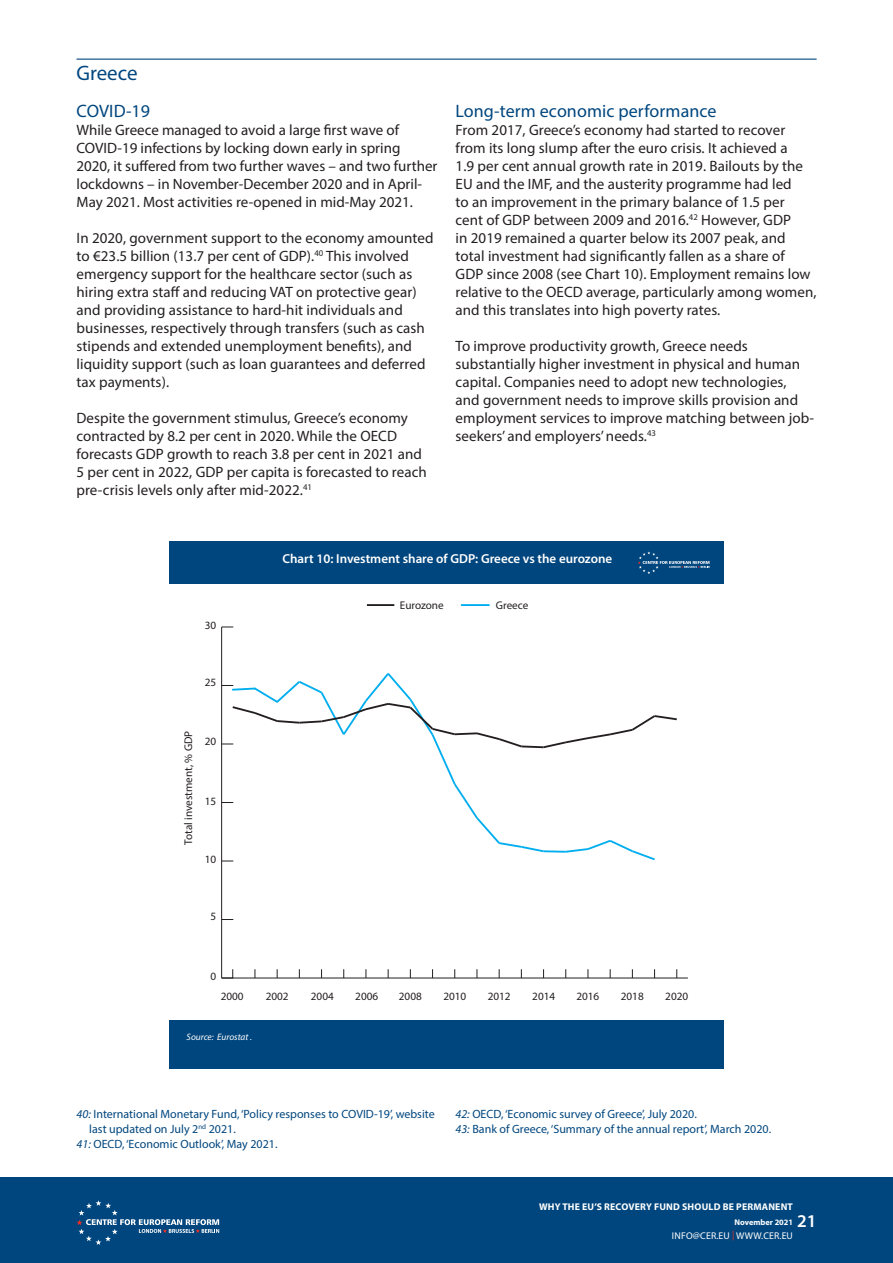
<style>
.page{position:relative;width:893px;height:1263px;background:#fff}
.page>*{position:absolute;margin:0;border:0;box-sizing:border-box;transform-origin:0 0}
.Section_Breaks{font:21px "Myriad Pro";color:#00467e}
.Body_Copy{font:18px "Myriad Pro";letter-spacing:.005em;color:#00467e}
.t1{font:600 18px "Myriad Pro";color:#fff}
.Body_Copy-2{font:15px/18px "Myriad Pro";letter-spacing:.005em;color:#231f20}
.t2{font:600 13.05px "Myriad Pro";color:#fff}
.Footnotes{font:12px/15px "Myriad Pro";color:#00467e}
.t3{font:11.25px "Myriad Pro";color:#231f20}
.t4{font:700 9.75px "Myriad Pro";letter-spacing:.02em;color:#fff}
.t5{font:9.75px "Myriad Pro";letter-spacing:.02em;color:#fff}
.t6{font:italic 9.3px "Myriad Pro";color:#fff}
.t7{font:700 8.25px "Myriad Pro";color:#fff}
.s1{font-style:italic}
.s2{color:#ee2e22}
</style>
<div class="page">
<div style="left:0;top:1178px;width:893px;height:85px;background:#00467e"></div>
<svg style="left:77px;top:1200px;width:142px;height:45px"></svg>
<hr style="left:77px;top:59px;width:740px;height:1px;background:#00467e">
<div style="left:169px;top:542px;width:555px;height:42px;background:#00467e"></div>
<svg style="left:638px;top:551px;width:71px;height:23px"></svg>
<div style="left:169px;top:1021px;width:555px;height:48px;background:#00467e"></div>
<hr style="left:222px;top:977px;width:466px;height:1px;background:#231f20">
<hr style="left:221px;top:627px;width:1px;height:351px;background:#231f20">
<svg style="left:222px;top:969px;width:11px;height:9px"></svg>
<svg style="left:222px;top:671px;width:455px;height:191px"></svg>
<hr style="left:367px;top:604px;width:27px;height:2px;background:#231f20">
<hr style="left:462px;top:604px;width:27px;height:2px;background:#00aeef">
<p class="Section_Breaks" style="left:77px;top:60px;width:63px">Greece</p>
<p class="Body_Copy" style="left:77px;top:100px;width:75px">COVID-19</p>
<p class="Body_Copy-2" style="left:77px;top:121px;width:362px">While Greece managed to avoid a large first wave of COVID-19 infections by locking down early in spring 2020, it suffered from two further waves – and two further lockdowns – in November-December 2020 and in April-May 2021. Most activities re-opened in mid-May 2021.</p>
<p class="Body_Copy-2" style="left:77px;top:229px;width:358px">In 2020, government support to the economy amounted to €23.5 billion (13.7 per cent of GDP).<sup>40</sup> This involved emergency support for the healthcare sector (such as hiring extra staff and reducing VAT on protective gear) and providing assistance to hard-hit individuals and businesses, respectively through transfers (such as cash stipends and extended unemployment benefits), and liquidity support (such as loan guarantees and deferred tax payments).</p>
<p class="Body_Copy-2" style="left:77px;top:409px;width:352px">Despite the government stimulus, Greece’s economy contracted by 8.2 per cent in 2020. While the OECD forecasts GDP growth to reach 3.8 per cent in 2021 and 5 per cent in 2022, GDP per capita is forecasted to reach pre-crisis levels only after mid-2022.<sup>41</sup></p>
<p class="Body_Copy" style="left:456px;top:100px;width:263px">Long-term economic performance</p>
<p class="Body_Copy-2" style="left:456px;top:121px;width:363px">From 2017, Greece’s economy had started to recover from its long slump after the euro crisis. It achieved a<br>1.9 per cent annual growth rate in 2019. Bailouts by the EU and the IMF, and the austerity programme had led<br>to an improvement in the primary balance of 1.5 per<br>cent of GDP between 2009 and 2016.<sup>42</sup> However, GDP<br>in 2019 remained a quarter below its 2007 peak, and total investment had significantly fallen as a share of<br>GDP since 2008 (see Chart 10). Employment remains low relative to the OECD average, particularly among women, and this translates into high poverty rates.</p>
<p class="Body_Copy-2" style="left:456px;top:337px;width:360px">To improve productivity growth, Greece needs substantially higher investment in physical and human capital. Companies need to adopt new technologies, and government needs to improve skills provision and employment services to improve matching between job&shy;seekers’ and employers’ needs.<sup>43</sup></p>
<p class="t2" style="left:283px;top:550px;width:331px">Chart 10: Investment share of GDP: Greece vs the eurozone</p>
<p class="t3" style="left:205px;top:618px;width:13px">30</p>
<p class="t3" style="left:205px;top:675px;width:13px">25</p>
<p class="t3" style="left:182px;top:845px;width:116px;rotate:-90deg">Total investment, % GDP</p>
<p class="t3" style="left:205px;top:734px;width:13px">20</p>
<p class="t3" style="left:205px;top:794px;width:13px">15</p>
<p class="t3" style="left:205px;top:852px;width:13px">10</p>
<p class="t3" style="left:210px;top:909px;width:7px">5</p>
<p class="t3" style="left:400px;top:598px;width:45px">Eurozone</p>
<p class="t3" style="left:496px;top:598px;width:34px">Greece</p>
<p class="t3" style="left:210px;top:969px;width:7px">0</p>
<p class="t3" style="left:221px;top:989px;width:24px">2000</p>
<p class="t3" style="left:266px;top:989px;width:24px">2002</p>
<p class="t3" style="left:311px;top:989px;width:24px">2004</p>
<p class="t3" style="left:355px;top:989px;width:24px">2006</p>
<p class="t3" style="left:399px;top:989px;width:24px">2008</p>
<p class="t3" style="left:443px;top:989px;width:24px">2010</p>
<p class="t3" style="left:488px;top:989px;width:24px">2012</p>
<p class="t3" style="left:532px;top:989px;width:24px">2014</p>
<p class="t3" style="left:576px;top:989px;width:24px">2016</p>
<p class="t3" style="left:621px;top:989px;width:24px">2018</p>
<p class="t3" style="left:665px;top:989px;width:24px">2020</p>
<p class="t6" style="left:187px;top:1031px;width:67px">Source: Eurostat .</p>
<p class="Footnotes" style="left:89px;top:1106px;width:347px;text-indent:-13px"><span class="s1">40:</span> International Monetary Fund, ‘Policy responses to COVID-19’, website last updated on July 2<sup>nd</sup> 2021.</p>
<p class="Footnotes" style="left:77px;top:1136px;width:203px"><span class="s1">41:</span> OECD, ‘Economic Outlook’, May 2021.</p>
<p class="Footnotes" style="left:455px;top:1106px;width:243px"><span class="s1">42:</span> OECD, ‘Economic survey of Greece’, July 2020.</p>
<p class="Footnotes" style="left:455px;top:1121px;width:317px"><span class="s1">43:</span> Bank of Greece, ‘Summary of the annual report’, March 2020.</p>
<p class="t4" style="left:539px;top:1200px;width:255px">WHY THE EU’S RECOVERY FUND SHOULD BE PERMANENT</p>
<p class="t7" style="left:735px;top:1217px;width:60px">November 2021</p>
<p class="t5" style="left:672px;top:1229px;width:123px">INFO@CER.EU <span class="s2">|</span> WWW.CER.EU</p>
<p class="t1" style="left:797px;top:1210px;width:21px">21</p>
</div>
